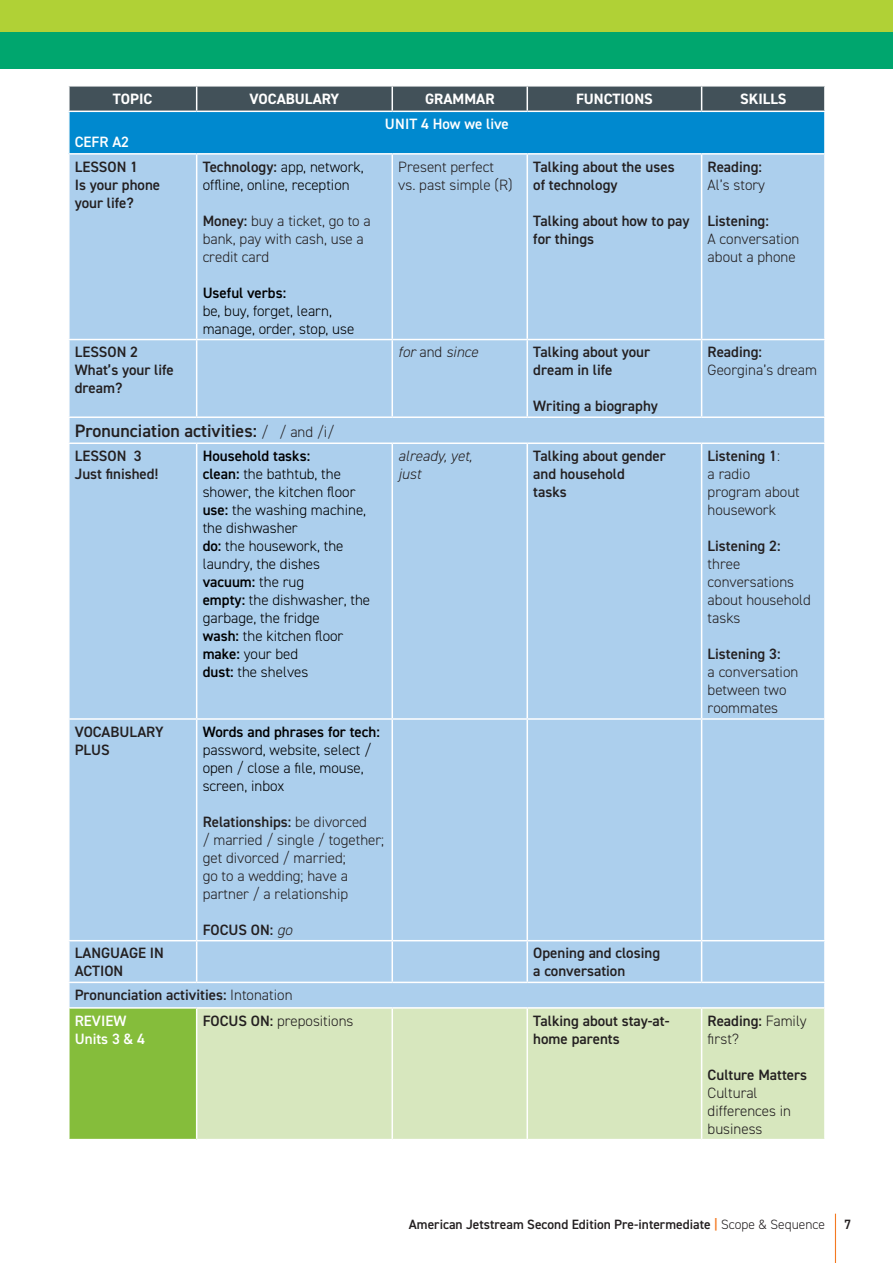
<style>
.page{position:relative;width:893px;height:1263px;background:#fff}
.page>*{position:absolute;margin:0;border:0;box-sizing:border-box;transform-origin:0 0}
.t1{font:600 18px "DIN2014";color:#231f20}
.t2{font:600 15px/18px "DIN2014";color:#231f20}
.t3{font:300 15px/18px "DIN2014";color:#231f20}
.t4{font:300 15px/18px "DIN2014";color:#000001}
.t5{font:700 15px "DIN2014";color:#fff}
.t6{font:600 15px "DIN2014";color:#000001}
.t7{font:600 15px "DIN2014";color:#fff}
.t8{font:italic 300 15px/18px "DIN2014";color:#231f20}
.t9{font:600 13.5px "DIN2014";color:#231f20}
.s1{font-weight:600;color:#231f20}
.s2{font-weight:600}
.s3{font-style:normal}
.s4{font-weight:300;font-size:15px}
.s5{font-weight:300;font-style:italic}
.s6{font-weight:300}
.s7{color:#fff}
.s8{color:#f47921}
</style>
<div class="page">
<hr style="left:835px;top:1214px;width:1px;height:49px;background:#f47921">
<div style="left:0;top:0;width:893px;height:68px;background:#b0d136"></div>
<div style="left:0;top:32px;width:893px;height:36px;background:#00a66e"></div>
<div style="left:69px;top:111px;width:756px;height:43px;background:#0089cf"></div>
<div style="left:70px;top:155px;width:754px;height:852px;background:#accfed"></div>
<div style="left:69px;top:1008px;width:128px;height:131px;background:#85bd3b"></div>
<div style="left:197px;top:1009px;width:627px;height:130px;background:#d7e7be"></div>
<hr style="left:68px;top:112px;width:2px;height:41px;background:#fff">
<hr style="left:824px;top:112px;width:2px;height:41px;background:#fff">
<hr style="left:68px;top:153px;width:129px;height:2px;background:#fff">
<hr style="left:197px;top:153px;width:195px;height:2px;background:#fff">
<hr style="left:196px;top:155px;width:1px;height:184px;background:#fff">
<hr style="left:392px;top:153px;width:135px;height:2px;background:#fff">
<hr style="left:391px;top:155px;width:2px;height:184px;background:#fff">
<hr style="left:527px;top:153px;width:175px;height:2px;background:#fff">
<hr style="left:526px;top:155px;width:2px;height:184px;background:#fff">
<hr style="left:702px;top:153px;width:124px;height:2px;background:#fff">
<hr style="left:701px;top:155px;width:1px;height:184px;background:#fff">
<hr style="left:68px;top:339px;width:129px;height:1px;background:#fff">
<hr style="left:197px;top:339px;width:195px;height:1px;background:#fff">
<hr style="left:196px;top:340px;width:1px;height:76px;background:#fff">
<hr style="left:392px;top:339px;width:135px;height:1px;background:#fff">
<hr style="left:391px;top:340px;width:2px;height:76px;background:#fff">
<hr style="left:527px;top:339px;width:175px;height:1px;background:#fff">
<hr style="left:526px;top:340px;width:2px;height:76px;background:#fff">
<hr style="left:702px;top:339px;width:124px;height:1px;background:#fff">
<hr style="left:701px;top:340px;width:1px;height:76px;background:#fff">
<hr style="left:68px;top:416px;width:129px;height:2px;background:#fff">
<hr style="left:197px;top:416px;width:195px;height:2px;background:#fff">
<hr style="left:392px;top:416px;width:135px;height:2px;background:#fff">
<hr style="left:527px;top:416px;width:175px;height:2px;background:#fff">
<hr style="left:702px;top:416px;width:124px;height:2px;background:#fff">
<hr style="left:68px;top:442px;width:129px;height:2px;background:#fff">
<hr style="left:197px;top:442px;width:195px;height:2px;background:#fff">
<hr style="left:196px;top:444px;width:1px;height:274px;background:#fff">
<hr style="left:392px;top:442px;width:135px;height:2px;background:#fff">
<hr style="left:391px;top:444px;width:2px;height:274px;background:#fff">
<hr style="left:527px;top:442px;width:175px;height:2px;background:#fff">
<hr style="left:526px;top:444px;width:2px;height:274px;background:#fff">
<hr style="left:702px;top:442px;width:124px;height:2px;background:#fff">
<hr style="left:701px;top:444px;width:1px;height:274px;background:#fff">
<hr style="left:68px;top:718px;width:129px;height:2px;background:#fff">
<hr style="left:197px;top:718px;width:195px;height:2px;background:#fff">
<hr style="left:196px;top:720px;width:1px;height:220px;background:#fff">
<hr style="left:392px;top:718px;width:135px;height:2px;background:#fff">
<hr style="left:391px;top:720px;width:2px;height:220px;background:#fff">
<hr style="left:527px;top:718px;width:175px;height:2px;background:#fff">
<hr style="left:526px;top:720px;width:2px;height:220px;background:#fff">
<hr style="left:702px;top:718px;width:124px;height:2px;background:#fff">
<hr style="left:701px;top:720px;width:1px;height:220px;background:#fff">
<hr style="left:68px;top:940px;width:129px;height:1px;background:#fff">
<hr style="left:197px;top:940px;width:195px;height:1px;background:#fff">
<hr style="left:196px;top:941px;width:1px;height:41px;background:#fff">
<hr style="left:392px;top:940px;width:135px;height:1px;background:#fff">
<hr style="left:391px;top:941px;width:2px;height:41px;background:#fff">
<hr style="left:527px;top:940px;width:175px;height:1px;background:#fff">
<hr style="left:526px;top:941px;width:2px;height:41px;background:#fff">
<hr style="left:702px;top:940px;width:124px;height:1px;background:#fff">
<hr style="left:701px;top:941px;width:1px;height:41px;background:#fff">
<hr style="left:68px;top:982px;width:129px;height:1px;background:#fff">
<hr style="left:197px;top:982px;width:195px;height:1px;background:#fff">
<hr style="left:392px;top:982px;width:135px;height:1px;background:#fff">
<hr style="left:527px;top:982px;width:175px;height:1px;background:#fff">
<hr style="left:702px;top:982px;width:124px;height:1px;background:#fff">
<hr style="left:68px;top:1007px;width:129px;height:2px;background:#fff">
<hr style="left:68px;top:1009px;width:2px;height:130px;background:#fff">
<hr style="left:196px;top:1009px;width:1px;height:130px;background:#fff">
<hr style="left:391px;top:1009px;width:2px;height:130px;background:#fff">
<hr style="left:526px;top:1009px;width:2px;height:130px;background:#fff">
<hr style="left:701px;top:1009px;width:1px;height:130px;background:#fff">
<svg style="left:69px;top:86px;width:756px;height:25px;background:#4a5960"></svg>
<hr style="left:824px;top:87px;width:2px;height:24px;background:#fff">
<hr style="left:68px;top:111px;width:129px;height:1px;background:#fff">
<hr style="left:197px;top:111px;width:195px;height:1px;background:#fff">
<hr style="left:392px;top:111px;width:135px;height:1px;background:#fff">
<hr style="left:527px;top:111px;width:175px;height:1px;background:#fff">
<hr style="left:702px;top:111px;width:124px;height:1px;background:#fff">
<p class="t5" style="left:113px;top:89px;width:41px">TOPIC</p>
<p class="t5" style="left:250px;top:89px;width:91px">VOCABULARY</p>
<p class="t5" style="left:425px;top:89px;width:71px">GRAMMAR</p>
<p class="t5" style="left:576px;top:89px;width:78px">FUNCTIONS</p>
<p class="t5" style="left:740px;top:89px;width:48px">SKILLS</p>
<p class="t7" style="left:385px;top:114px;width:125px">UNIT 4 How we live</p>
<p class="t7" style="left:75px;top:132px;width:56px">CEFR A2</p>
<p class="t2" style="left:75px;top:157px;width:87px">LESSON 1<br>Is your phone your life?</p>
<p class="t4" style="left:203px;top:157px;width:163px"><span class="s1">Technology:</span> app, network, offline, online, reception</p>
<p class="t3" style="left:203px;top:211px;width:170px"><span class="s2">Money:</span> buy a ticket, go to a bank, pay with cash, use a credit card</p>
<p class="t6" style="left:203px;top:282px;width:85px">Useful verbs:</p>
<p class="t4" style="left:203px;top:301px;width:153px">be, buy, forget, learn, manage, order, stop, use</p>
<p class="t3" style="left:398px;top:157px;width:116px">Present perfect vs. past simple (R)</p>
<p class="t2" style="left:533px;top:157px;width:143px">Talking about the uses of technology</p>
<p class="t2" style="left:533px;top:211px;width:158px">Talking about how to pay for things</p>
<p class="t2" style="left:708px;top:157px;width:56px">Reading:</p>
<p class="t3" style="left:708px;top:175px;width:59px">Al’s story</p>
<p class="t2" style="left:708px;top:211px;width:63px">Listening:</p>
<p class="t3" style="left:708px;top:229px;width:93px">A conversation about a phone</p>
<p class="t2" style="left:75px;top:343px;width:101px">LESSON 2<br>What’s your life dream?</p>
<p class="t8" style="left:398px;top:343px;width:81px">for <span class="s3">and</span> since</p>
<p class="t2" style="left:533px;top:343px;width:118px">Talking about your dream in life</p>
<p class="t2" style="left:533px;top:397px;width:126px">Writing a biography</p>
<p class="t2" style="left:708px;top:343px;width:56px">Reading:</p>
<p class="t3" style="left:708px;top:361px;width:111px">Georgina’s dream</p>
<p class="t1" style="left:75px;top:419px;width:261px">Pronunciation activities: <span class="s4">/ / and /i/</span></p>
<p class="t2" style="left:75px;top:446px;width:85px">LESSON 3<br>Just finished!</p>
<p class="t4" style="left:203px;top:447px;width:169px"><span class="s2">Household tasks:<br>clean:</span> the bathtub, the shower, the kitchen floor <span class="s2">use:</span> the washing machine, the dishwasher<br><span class="s2">do:</span> the housework, the laundry, the dishes <span class="s2">vacuum:</span> the rug<br><span class="s2">empty:</span> the dishwasher, the garbage, the fridge<br><span class="s2">wash:</span> the kitchen floor <span class="s2">make:</span> your bed<br><span class="s2">dust:</span> the shelves</p>
<p class="t8" style="left:398px;top:447px;width:75px">already, yet, just</p>
<p class="t2" style="left:533px;top:446px;width:134px">Talking about gender and household<br>tasks</p>
<p class="t3" style="left:708px;top:447px;width:94px"><span class="s2">Listening 1</span>:<br>a radio program about housework</p>
<p class="t2" style="left:708px;top:536px;width:74px">Listening 2:</p>
<p class="t3" style="left:708px;top:555px;width:105px">three conversations about household tasks</p>
<p class="t2" style="left:708px;top:644px;width:74px">Listening 3:</p>
<p class="t3" style="left:708px;top:663px;width:92px">a conversation between two roommates</p>
<p class="t2" style="left:75px;top:722px;width:90px">VOCABULARY<br>PLUS</p>
<p class="t6" style="left:203px;top:721px;width:179px">Words and phrases for tech:</p>
<p class="t4" style="left:203px;top:740px;width:170px">password, website, select / open / close a file, mouse, screen, inbox</p>
<p class="t3" style="left:203px;top:812px;width:183px"><span class="s2">Relationships:</span> be divorced<br>/ married / single / together; get divorced / married;<br>go to a wedding; have a partner / a relationship</p>
<p class="t2" style="left:203px;top:920px;width:91px">FOCUS ON: <span class="s5">go</span></p>
<p class="t2" style="left:75px;top:944px;width:91px">LANGUAGE IN<br>ACTION</p>
<p class="t2" style="left:533px;top:944px;width:128px">Opening and closing a conversation</p>
<p class="t2" style="left:75px;top:982px;width:219px;line-height:25.5px">Pronunciation activities: <span class="s6">Intonation<br></span><span class="s7">REVIEW</span></p>
<p class="t7" style="left:75px;top:1028px;width:72px">Units 3 &amp; 4</p>
<p class="t3" style="left:203px;top:1011px;width:152px"><span class="s2">FOCUS ON:</span> prepositions</p>
<p class="t2" style="left:533px;top:1011px;width:138px">Talking about stay-at&shy;home parents</p>
<p class="t3" style="left:708px;top:1011px;width:101px"><span class="s2">Reading:</span> Family first?</p>
<p class="t2" style="left:708px;top:1065px;width:101px">Culture Matters</p>
<p class="t3" style="left:708px;top:1083px;width:85px">Cultural differences in business</p>
<p class="t9" style="left:409px;top:1215px;width:418px">American Jetstream Second Edition Pre-intermediate <span class="s8">|</span> <span class="s6">Scope &amp; Sequence</span></p>
<p class="t9" style="left:844px;top:1215px;width:9px">7</p>
</div>
